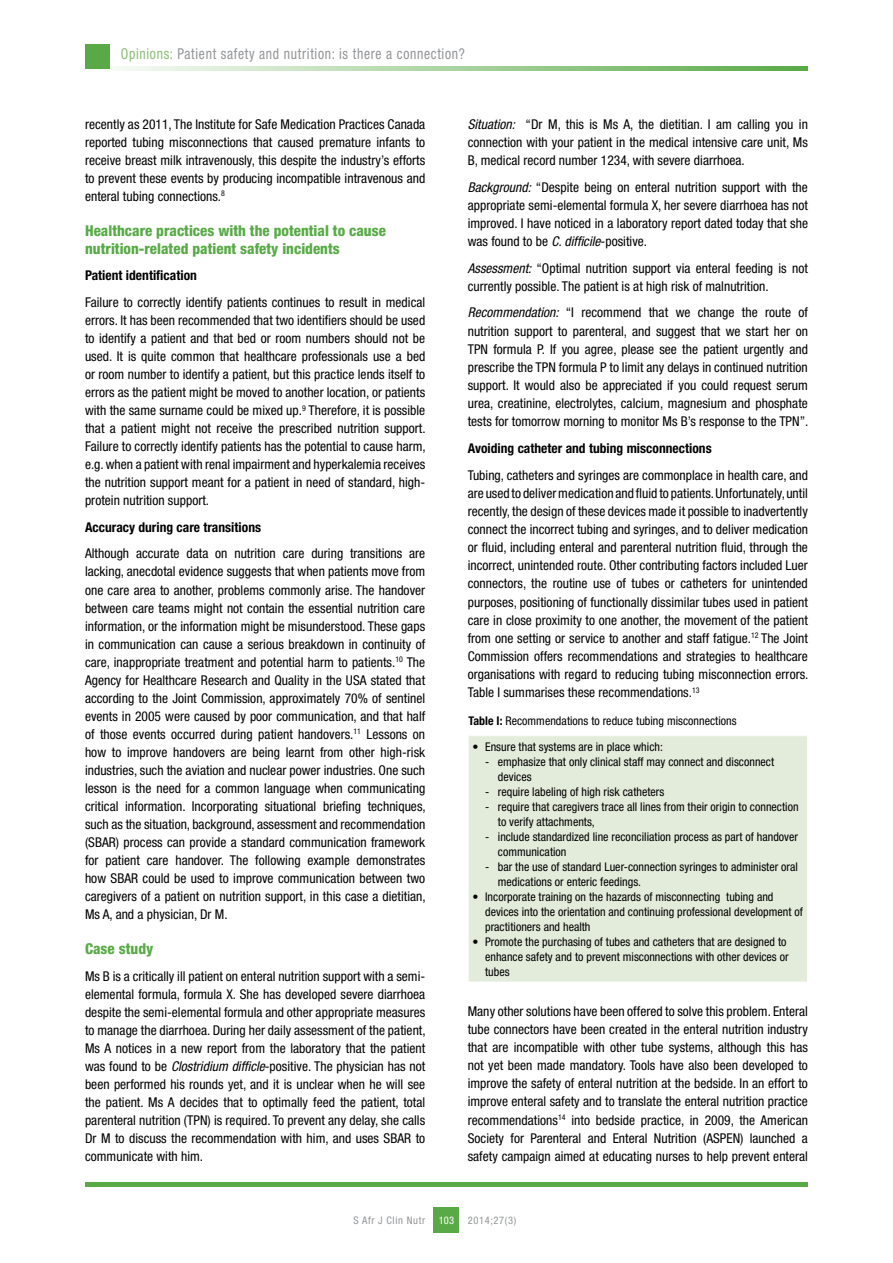
<style>
.page{position:relative;width:893px;height:1263px;background:#fff}
.page>*{position:absolute;margin:0;border:0;box-sizing:border-box;transform-origin:0 0}
.t1{font:800 condensed 15px/18px "Helvetica Neue LT Std";color:#59aa47}
.t2{font:condensed 15px "Helvetica Neue LT Std";letter-spacing:.05em;color:#939598;scale:.91 1}
.t3{font:condensed 13.5px/18px "Helvetica Neue LT Std";color:#000;text-align:justify}
.t4{font:700 condensed 13.5px "Helvetica Neue LT Std";color:#000}
.t5{font:condensed 12px/15px "Helvetica Neue LT Std";color:#000}
.t6{font:condensed 10.5px "Helvetica Neue LT Std";letter-spacing:.06em;color:#939598}
.t7{font:condensed 10.5px "Helvetica Neue LT Std";color:#fff}
.s1{color:#8cbd76}
.s2{font-style:italic}
.s3{font-weight:700}
</style>
<div class="page">
<div style="left:434px;top:1208px;width:25px;height:25px;background:#59aa47"></div>
<div style="left:85px;top:1182px;width:723px;height:5px;background:#59aa47"></div>
<svg style="left:85px;top:66px;width:723px;height:5px;background:#a8d29f"></svg>
<div style="left:85px;top:44px;width:24px;height:24px;background:#59aa47"></div>
<div style="left:468px;top:736px;width:339px;height:246px;background:#e3ecdb"></div>
<hr style="left:468px;top:736px;width:1px;height:246px;background:#fff">
<p class="t2" style="left:121px;top:45px;width:380px"><span class="s1">Opinions:</span> Patient safety and nutrition: is there a connection?</p>
<p class="t3" style="left:85px;top:115px;width:342px">recently as 2011, The Institute for Safe Medication Practices Canada reported tubing misconnections that caused premature infants to receive breast milk intravenously, this despite the industry’s efforts to prevent these events by producing incompatible intravenous and enteral tubing connections.<sup>8</sup></p>
<p class="t1" style="left:85px;top:221px;width:302px">Healthcare practices with the potential to cause nutrition-related patient safety incidents</p>
<p class="t4" style="left:85px;top:267px;width:113px">Patient identification</p>
<p class="t3" style="left:85px;top:293px;width:342px">Failure to correctly identify patients continues to result in medical errors. It has been recommended that two identifiers should be used to identify a patient and that bed or room numbers should not be used. It is quite common that healthcare professionals use a bed or room number to identify a patient, but this practice lends itself to errors as the patient might be moved to another location, or patients with the same surname could be mixed up.<sup>9</sup> Therefore, it is possible that a patient might not receive the prescribed nutrition support.<br>Failure to correctly identify patients has the potential to cause harm, e.g. when a patient with renal impairment and hyperkalemia receives the nutrition support meant for a patient in need of standard, high&shy;protein nutrition support.</p>
<p class="t4" style="left:85px;top:519px;width:178px">Accuracy during care transitions</p>
<p class="t3" style="left:85px;top:544px;width:342px">Although accurate data on nutrition care during transitions are lacking, anecdotal evidence suggests that when patients move from one care area to another, problems commonly arise. The handover between care teams might not contain the essential nutrition care information, or the information might be misunderstood. These gaps in communication can cause a serious breakdown in continuity of care, inappropriate treatment and potential harm to patients.<sup>10</sup> The Agency for Healthcare Research and Quality in the USA stated that according to the Joint Commission, approximately 70% of sentinel events in 2005 were caused by poor communication, and that half of those events occurred during patient handovers.<sup>11</sup> Lessons on how to improve handovers are being learnt from other high-risk industries, such the aviation and nuclear power industries. One such lesson is the need for a common language when communicating critical information. Incorporating situational briefing techniques, such as the situation, background, assessment and recommendation (SBAR) process can provide a standard communication framework for patient care handover. The following example demonstrates how SBAR could be used to improve communication between two caregivers of a patient on nutrition support, in this case a dietitian, Ms A, and a physician, Dr M.</p>
<p class="t1" style="left:85px;top:939px;width:70px">Case study</p>
<p class="t3" style="left:85px;top:967px;width:342px">Ms B is a critically ill patient on enteral nutrition support with a semi&shy;elemental formula, formula X. She has developed severe diarrhoea despite the semi-elemental formula and other appropriate measures to manage the diarrhoea. During her daily assessment of the patient, Ms A notices in a new report from the laboratory that the patient was found to be <span class="s2">Clostridium difficle</span>-positive. The physician has not been performed his rounds yet, and it is unclear when he will see the patient. Ms A decides that to optimally feed the patient, total parenteral nutrition (TPN) is required. To prevent any delay, she calls Dr M to discuss the recommendation with him, and uses SBAR to communicate with him.</p>
<p class="t3" style="left:468px;top:115px;width:342px"><span class="s2">Situation:</span> “Dr M, this is Ms A, the dietitian. I am calling you in connection with your patient in the medical intensive care unit, Ms B, medical record number 1234, with severe diarrhoea.</p>
<p class="t3" style="left:468px;top:178px;width:342px"><span class="s2">Background:</span> “Despite being on enteral nutrition support with the appropriate semi-elemental formula X, her severe diarrhoea has not improved. I have noticed in a laboratory report dated today that she was found to be <span class="s2">C. difficile</span>-positive.</p>
<p class="t3" style="left:468px;top:259px;width:342px"><span class="s2">Assessment:</span> “Optimal nutrition support via enteral feeding is not currently possible. The patient is at high risk of malnutrition.</p>
<p class="t3" style="left:468px;top:304px;width:342px"><span class="s2">Recommendation:</span> “I recommend that we change the route of nutrition support to parenteral, and suggest that we start her on TPN formula P. If you agree, please see the patient urgently and prescribe the TPN formula P to limit any delays in continued nutrition support. It would also be appreciated if you could request serum urea, creatinine, electrolytes, calcium, magnesium and phosphate tests for tomorrow morning to monitor Ms B’s response to the TPN”.</p>
<p class="t4" style="left:468px;top:440px;width:245px">Avoiding catheter and tubing misconnections</p>
<p class="t3" style="left:468px;top:466px;width:342px">Tubing, catheters and syringes are commonplace in health care, and are used to deliver medication and fluid to patients. Unfortunately, until recently, the design of these devices made it possible to inadvertently connect the incorrect tubing and syringes, and to deliver medication or fluid, including enteral and parenteral nutrition fluid, through the incorrect, unintended route. Other contributing factors included Luer connectors, the routine use of tubes or catheters for unintended purposes, positioning of functionally dissimilar tubes used in patient care in close proximity to one another, the movement of the patient from one setting or service to another and staff fatigue.<sup>12</sup> The Joint Commission offers recommendations and strategies to healthcare organisations with regard to reducing tubing misconnection errors.<br>Table I summarises these recommendations.<sup>13</sup></p>
<p class="t5" style="left:468px;top:714px;width:270px"><span class="s3">Table I:</span> Recommendations to reduce tubing misconnections</p>
<p class="t5" style="left:472px;top:739px;width:192px">• Ensure that systems are in place which:</p>
<p class="t5" style="left:498px;top:754px;width:278px;text-indent:-13px">- emphasize that only clinical staff may connect and disconnect devices</p>
<p class="t5" style="left:485px;top:784px;width:181px">- require labeling of high risk catheters</p>
<p class="t5" style="left:498px;top:799px;width:302px;text-indent:-13px">- require that caregivers trace all lines from their origin to connection to verify attachments,</p>
<p class="t5" style="left:498px;top:829px;width:302px;text-indent:-13px">- include standardized line reconciliation process as part of handover communication</p>
<p class="t5" style="left:498px;top:859px;width:302px;text-indent:-13px">- bar the use of standard Luer-connection syringes to administer oral medications or enteric feedings.</p>
<p class="t5" style="left:485px;top:889px;width:319px;text-indent:-13px">• Incorporate training on the hazards of misconnecting tubing and devices into the orientation and continuing professional development of practitioners and health</p>
<p class="t5" style="left:485px;top:934px;width:305px;text-indent:-13px">• Promote the purchasing of tubes and catheters that are designed to enhance safety and to prevent misconnections with other devices or tubes</p>
<p class="t3" style="left:468px;top:1002px;width:342px">Many other solutions have been offered to solve this problem. Enteral tube connectors have been created in the enteral nutrition industry that are incompatible with other tube systems, although this has not yet been made mandatory. Tools have also been developed to improve the safety of enteral nutrition at the bedside. In an effort to improve enteral safety and to translate the enteral nutrition practice recommendations<sup>14</sup> into bedside practice, in 2009, the American Society for Parenteral and Enteral Nutrition (ASPEN) launched a safety campaign aimed at educating nurses to help prevent enteral</p>
<p class="t6" style="left:354px;top:1214px;width:73px">S Afr J Clin Nutr</p>
<p class="t6" style="left:468px;top:1214px;width:50px">2014;27(3)</p>
<p class="t7" style="left:439px;top:1214px;width:17px">103</p>
</div>
